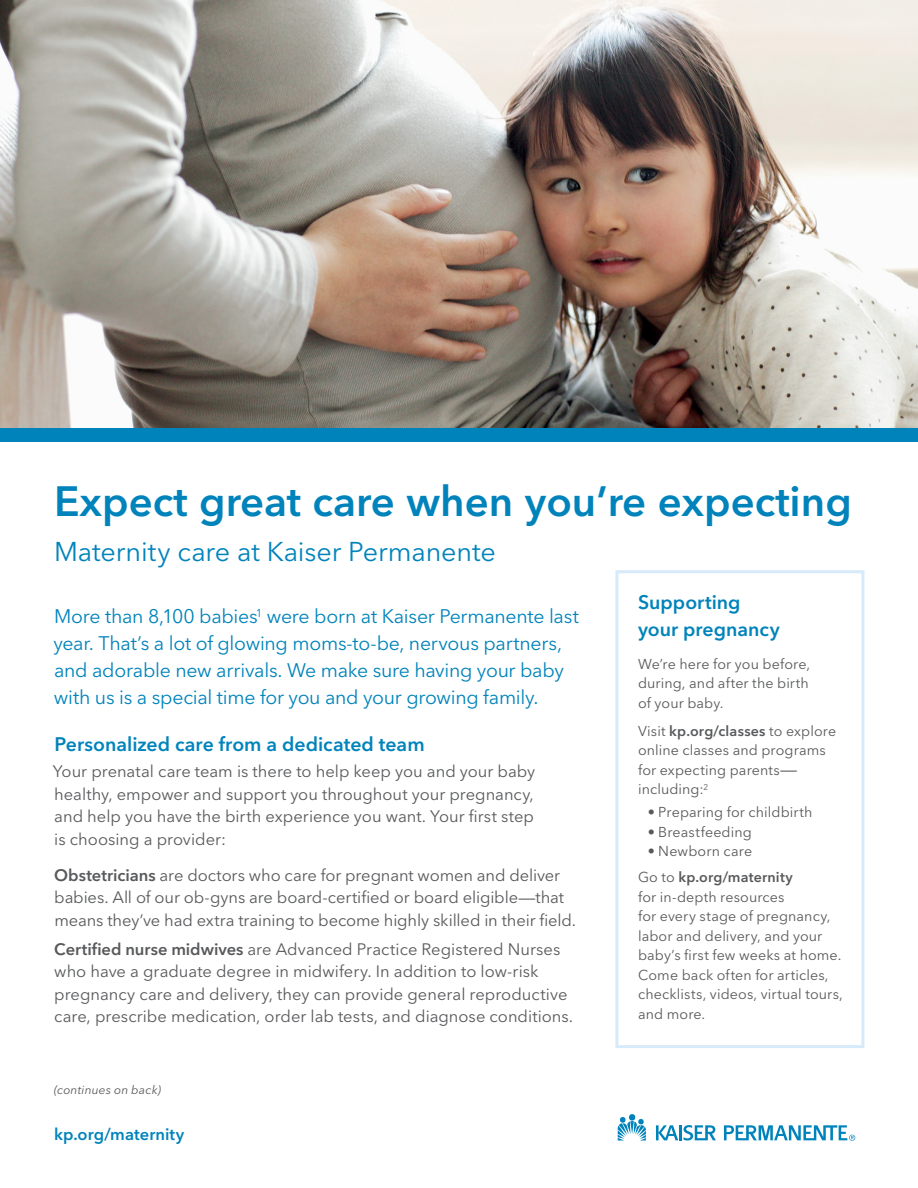
<style>
.page{position:relative;width:918px;height:1188px;background:#fff}
.page>*{position:absolute;margin:0;border:0;box-sizing:border-box;transform-origin:0 0}
.t1{font:600 42px "Avenir Next LT Pro";color:#0083bb}
.t2{font:27px "Avenir Next LT Pro";letter-spacing:-.005em;color:#0083bb}
.t3{font:19.5px/27px "Avenir Next LT Pro";letter-spacing:-.015em;color:#0083bb}
.t4{font:600 19.5px/27px "Avenir Next LT Pro";color:#0083bb}
.t5{font:16.5px/22.5px "Avenir Next LT Pro";color:#58595b}
.t6{font:600 16.5px "Avenir Next LT Pro";letter-spacing:.005em;color:#0083bb}
.t7{font:14.25px/19.5px "Avenir Next LT Pro";letter-spacing:.005em;color:#58595b}
.t8{font:italic 12px "Avenir Next LT Pro";letter-spacing:.01em;color:#58595b}
.s1{font-weight:600}
.s2{font-family:"Avenir";font-weight:300}
.s3{font-family:"Avenir";font-weight:300;font-size:16.5px}
</style>
<div class="page">
<img style="left:0;top:0;width:918px;height:428px">
<div style="left:0;top:428px;width:918px;height:13px;background:#0083bb"></div>
<svg style="left:618px;top:1116px;width:28px;height:25px"></svg>
<div style="left:629px;top:1114px;width:6px;height:7px;background:#0083bb;border-radius:50%"></div>
<hr style="left:679px;top:1125px;width:3px;height:15px;background:#0083bb">
<svg style="left:656px;top:1125px;width:22px;height:15px"></svg>
<svg style="left:684px;top:1125px;width:32px;height:16px"></svg>
<svg style="left:724px;top:1125px;width:131px;height:16px"></svg>
<div style="left:615px;top:570px;width:249px;height:478px;border:3px solid #d7eaf9"></div>
<h1 class="t1" style="left:54px;top:475px;width:799px">Expect great care when you’re expecting</h1>
<h2 class="t2" style="left:54px;top:535px;width:443px">Maternity care at Kaiser Permanente</h2>
<p class="t3" style="left:53px;top:603px;width:527px">More than 8,100 babies<sup>1</sup> were born at Kaiser Permanente last year. That’s a lot of glowing moms-to-be, nervous partners, and adorable new arrivals. We make sure having your baby with us is a special time for you and your growing family.</p>
<p class="t4" style="left:54px;top:731px;width:372px">Personalized care from a dedicated team</p>
<p class="t5" style="left:53px;top:760px;width:484px;text-align:justify">Your prenatal care team is there to help keep you and your baby healthy, empower and support you throughout your pregnancy, and help you have the birth experience you want. Your first step is choosing a provider:</p>
<p class="t5" style="left:54px;top:864px;width:524px"><span class="s1">Obstetricians</span> are doctors who care for pregnant women and deliver babies. All of our ob-gyns are board-certified or board eligible<span class="s2">—</span>that means they’ve had extra training to become highly skilled in their field.</p>
<p class="t5" style="left:54px;top:938px;width:521px"><span class="s1">Certified nurse midwives</span> are Advanced Practice Registered Nurses who have a graduate degree in midwifery. In addition to low-risk pregnancy care and delivery, they can provide general reproductive care, prescribe medication, order lab tests, and diagnose conditions.</p>
<p class="t8" style="left:54px;top:1082px;width:109px">(continues on back)</p>
<p class="t6" style="left:54px;top:1124px;width:132px">kp.org/maternity</p>
<p class="t4" style="left:638px;top:588px;width:143px">Supporting your pregnancy</p>
<p class="t7" style="left:638px;top:654px;width:173px;text-align:justify">We’re here for you before, during, and after the birth of your baby.</p>
<p class="t7" style="left:638px;top:721px;width:200px">Visit <span class="s1">kp.org/classes</span> to explore online classes and programs for expecting parents<span class="s3">— </span>including:<sup>2</sup></p>
<p class="t7" style="left:648px;top:802px;width:166px">• Preparing for childbirth</p>
<p class="t7" style="left:648px;top:822px;width:105px">• Breastfeeding</p>
<p class="t7" style="left:638px;top:838px;width:156px;line-height:26.2px;text-indent:10px">• Newborn care<br>Go to <span class="s1">kp.org/maternity</span></p>
<p class="t7" style="left:638px;top:887px;width:206px">for in-depth resources<br>for every stage of pregnancy, labor and delivery, and your baby’s first few weeks at home.<br>Come back often for articles, checklists, videos, virtual tours, and more.</p>
</div>
